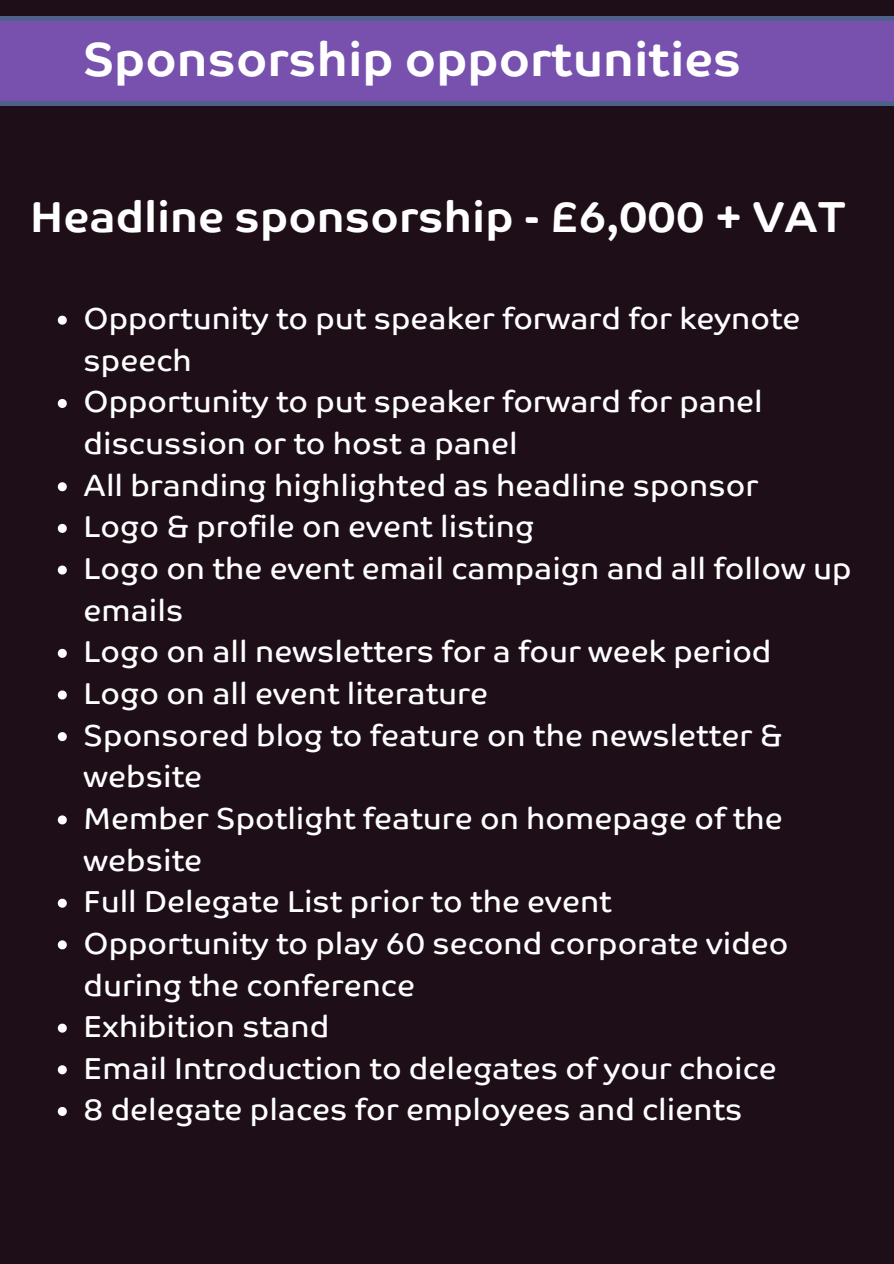
<style>
.page{position:relative;width:894px;height:1264px;background:#fff}
.page>*{position:absolute;margin:0;border:0;box-sizing:border-box;transform-origin:0 0}
.t1{font:700 48px "Co Text Corp";color:#fff}
.t2{font:700 43.5px "Co Text Corp";color:#fff}
.t3{font:30.45px/41.7px "Co Text Corp";color:#fff}
</style>
<div class="page">
<div style="left:0;top:0;width:893px;height:1263px;background:#1e0e18"></div>
<svg style="left:0;top:16px;width:893px;height:89px;background:#7352ab"></svg>
<svg style="left:58px;top:316px;width:9px;height:9px"></svg>
<svg style="left:58px;top:399px;width:9px;height:9px"></svg>
<svg style="left:58px;top:482px;width:9px;height:9px"></svg>
<svg style="left:58px;top:524px;width:9px;height:9px"></svg>
<svg style="left:58px;top:565px;width:9px;height:9px"></svg>
<svg style="left:58px;top:649px;width:9px;height:9px"></svg>
<svg style="left:58px;top:690px;width:9px;height:9px"></svg>
<svg style="left:58px;top:732px;width:9px;height:9px"></svg>
<svg style="left:58px;top:815px;width:9px;height:9px"></svg>
<svg style="left:58px;top:898px;width:9px;height:9px"></svg>
<svg style="left:58px;top:940px;width:9px;height:9px"></svg>
<svg style="left:58px;top:1023px;width:9px;height:9px"></svg>
<svg style="left:58px;top:1065px;width:9px;height:9px"></svg>
<svg style="left:58px;top:1107px;width:9px;height:8px"></svg>
<h1 class="t1" style="left:84px;top:32px;width:659px">Sponsorship opportunities</h1>
<h1 class="t2" style="left:30px;top:192px;width:816px">Headline sponsorship - £6,000 + VAT</h1>
<p class="t3" style="left:84px;top:298px;width:718px">Opportunity to put speaker forward for keynote speech</p>
<p class="t3" style="left:84px;top:381px;width:680px">Opportunity to put speaker forward for panel discussion or to host a panel</p>
<p class="t3" style="left:84px;top:464px;width:676px">All branding highlighted as headline sponsor</p>
<p class="t3" style="left:84px;top:506px;width:452px">Logo &amp; profile on event listing</p>
<p class="t3" style="left:84px;top:547px;width:769px">Logo on the event email campaign and all follow up emails</p>
<p class="t3" style="left:84px;top:631px;width:689px">Logo on all newsletters for a four week period</p>
<p class="t3" style="left:84px;top:672px;width:406px">Logo on all event literature</p>
<p class="t3" style="left:84px;top:714px;width:700px">Sponsored blog to feature on the newsletter &amp; website</p>
<p class="t3" style="left:84px;top:797px;width:700px">Member Spotlight feature on homepage of the website</p>
<p class="t3" style="left:84px;top:880px;width:529px">Full Delegate List prior to the event</p>
<p class="t3" style="left:84px;top:922px;width:706px">Opportunity to play 60 second corporate video during the conference</p>
<p class="t3" style="left:84px;top:1005px;width:247px">Exhibition stand</p>
<p class="t3" style="left:84px;top:1047px;width:694px">Email Introduction to delegates of your choice</p>
<p class="t3" style="left:84px;top:1088px;width:660px">8 delegate places for employees and clients</p>
</div>
